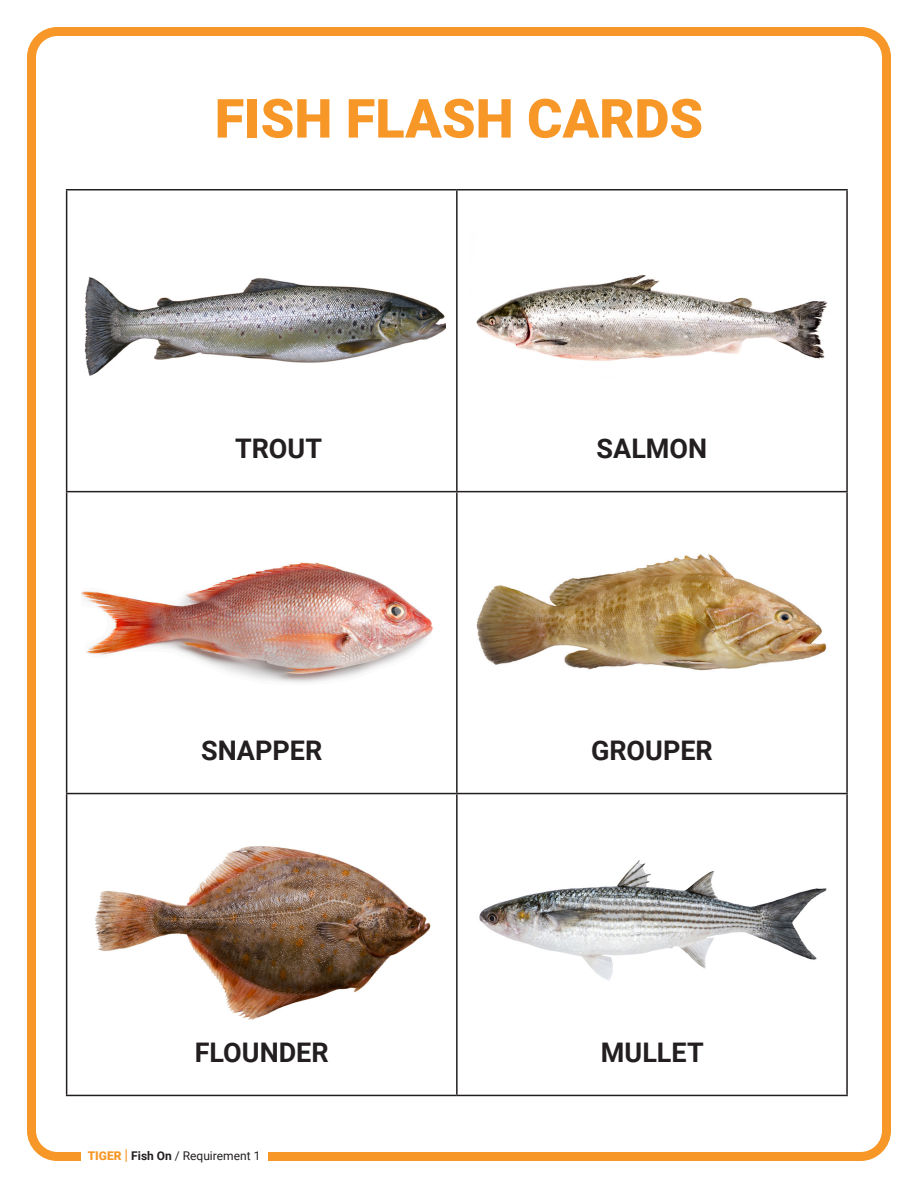
<style>
.page{position:relative;width:918px;height:1188px;background:#fff}
.page>*{position:absolute;margin:0;border:0;box-sizing:border-box;transform-origin:0 0}
.t1{font:900 54px "Roboto";color:#f79727}
.t2{font:700 27px "Roboto";color:#231f20}
.t3{font:12px "Roboto";color:#231f20}
.s1{font-weight:900;color:#f79727}
.s2{font-size:15px;color:#f79727}
.s3{font-weight:700}
</style>
<div class="page">
<div style="left:27px;top:27px;width:864px;height:1134px;border:9px solid #f79727;border-radius:26px"></div>
<div style="left:81px;top:1146px;width:187px;height:18px;background:#fff"></div>
<hr style="left:66px;top:189px;width:391px;height:1px;background:#231f20">
<hr style="left:66px;top:190px;width:1px;height:301px;background:#231f20">
<hr style="left:457px;top:189px;width:391px;height:1px;background:#231f20">
<hr style="left:456px;top:190px;width:2px;height:301px;background:#231f20">
<hr style="left:846px;top:190px;width:2px;height:301px;background:#231f20">
<hr style="left:66px;top:491px;width:391px;height:1px;background:#231f20">
<hr style="left:66px;top:492px;width:1px;height:301px;background:#231f20">
<hr style="left:457px;top:491px;width:391px;height:1px;background:#231f20">
<hr style="left:456px;top:492px;width:2px;height:301px;background:#231f20">
<hr style="left:846px;top:492px;width:2px;height:301px;background:#231f20">
<hr style="left:66px;top:793px;width:391px;height:1px;background:#231f20">
<hr style="left:66px;top:794px;width:1px;height:301px;background:#231f20">
<hr style="left:457px;top:793px;width:391px;height:1px;background:#231f20">
<hr style="left:456px;top:794px;width:2px;height:301px;background:#231f20">
<hr style="left:846px;top:794px;width:2px;height:301px;background:#231f20">
<hr style="left:66px;top:1095px;width:391px;height:1px;background:#231f20">
<hr style="left:457px;top:1095px;width:391px;height:1px;background:#231f20">
<img style="left:84px;top:277px;width:362px;height:99px">
<img style="left:476px;top:275px;width:351px;height:86px">
<img style="left:81px;top:562px;width:352px;height:121px">
<img style="left:476px;top:554px;width:351px;height:117px">
<img style="left:95px;top:846px;width:336px;height:174px">
<img style="left:479px;top:860px;width:348px;height:121px">
<p class="t1" style="left:215px;top:81px;width:490px">FISH FLASH CARDS</p>
<p class="t2" style="left:235px;top:429px;width:89px">TROUT</p>
<p class="t2" style="left:597px;top:429px;width:112px">SALMON</p>
<p class="t2" style="left:201px;top:731px;width:123px">SNAPPER</p>
<p class="t2" style="left:591px;top:731px;width:123px">GROUPER</p>
<p class="t2" style="left:195px;top:1033px;width:136px">FLOUNDER</p>
<p class="t2" style="left:601px;top:1033px;width:104px">MULLET</p>
<p class="t3" style="left:88px;top:1148px;width:174px"><span class="s1">TIGER</span> <span class="s2">|</span> <span class="s3">Fish On</span> / Requirement 1</p>
</div>
